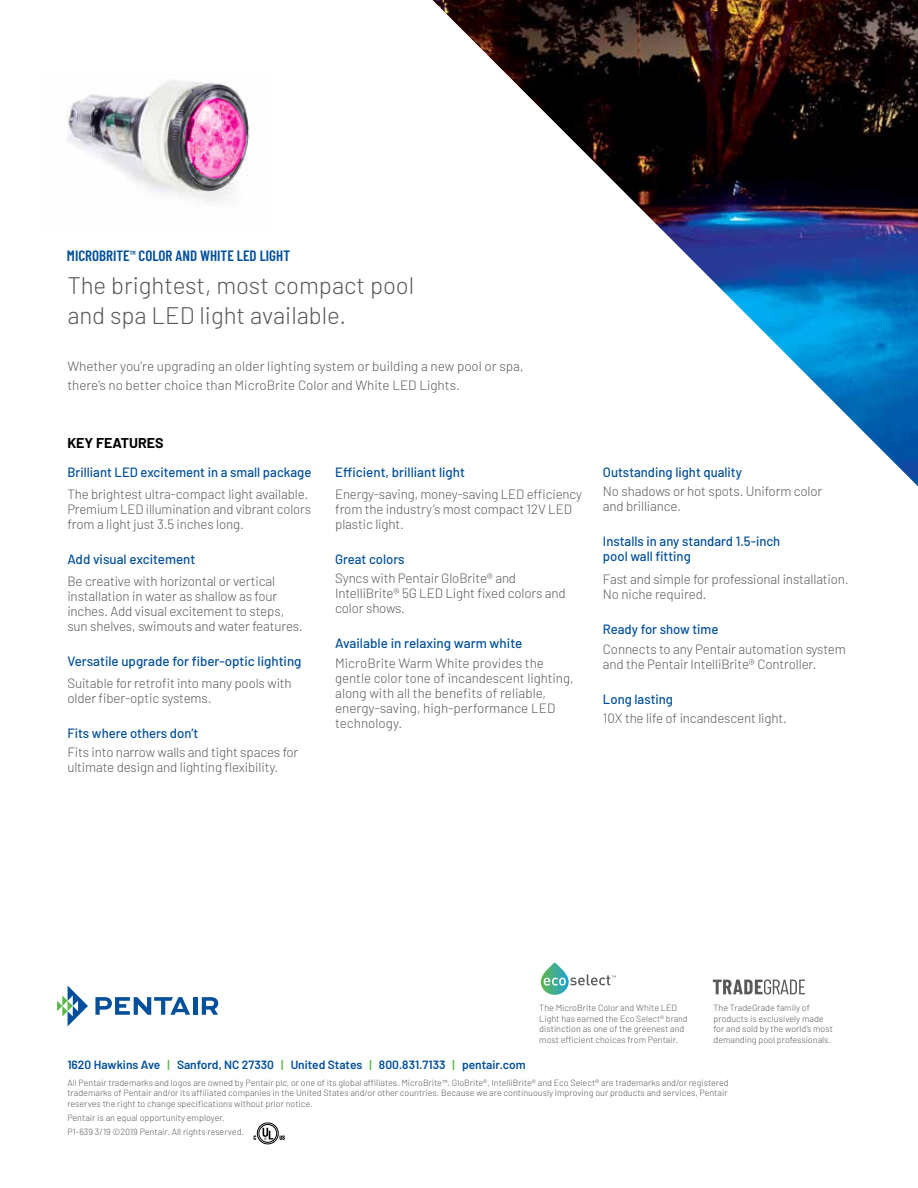
<style>
.page{position:relative;width:918px;height:1188px;background:#fff}
.page>*{position:absolute;margin:0;border:0;box-sizing:border-box;transform-origin:0 0}
.t1{font:300 24px/30px "Barlow";color:#58595b}
.t2{font:600 15px "Barlow Condensed";color:#004f9a}
.t3{font:700 14.25px "Barlow";color:#000}
.t4{font:300 13.5px/15px "Barlow";letter-spacing:-.01em;color:#58595b}
.t5{font:500 13.5px/15px "Barlow";color:#004f9a}
.t6{font:600 12px "Barlow";color:#004f9a}
.t7{font:300 9px/10.5px "Barlow";color:#58595b}
.t8{font:600 6px "Barlow Condensed";color:#004f9a}
.s1{color:#58b947}
</style>
<div class="page">
<img style="left:433px;top:0;width:485px;height:486px">
<svg style="left:541px;top:963px;width:28px;height:32px"></svg>
<svg style="left:544px;top:974px;width:72px;height:12px"></svg>
<svg style="left:713px;top:979px;width:92px;height:16px"></svg>
<svg style="left:254px;top:1122px;width:31px;height:22px"></svg>
<svg style="left:57px;top:986px;width:31px;height:40px"></svg>
<svg style="left:95px;top:997px;width:95px;height:18px"></svg>
<hr style="left:193px;top:997px;width:4px;height:18px;background:#004f9a">
<svg style="left:202px;top:997px;width:16px;height:18px"></svg>
<img style="left:66px;top:117px;width:184px;height:85px">
<img style="left:68px;top:80px;width:180px;height:110px">
<svg style="left:185px;top:98px;width:61px;height:80px;background:#ee78bf"></svg>
<p class="t2" style="left:67px;top:245px;width:64px">MICROBRITE</p>
<p class="t8" style="left:130px;top:248px;width:7px">TM</p>
<p class="t2" style="left:139px;top:245px;width:153px">COLOR AND WHITE LED LIGHT</p>
<h1 class="t1" style="left:67px;top:269px;width:348px">The brightest, most compact pool and spa LED light available.</h1>
<p class="t4" style="left:67px;top:355px;width:458px;line-height:19.5px">Whether you’re upgrading an older lighting system or building a new pool or spa, there’s no better choice than MicroBrite Color and White LED Lights.</p>
<p class="t3" style="left:67px;top:433px;width:98px">KEY FEATURES</p>
<p class="t5" style="left:67px;top:464px;width:245px">Brilliant LED excitement in a small package</p>
<p class="t4" style="left:67px;top:485px;width:245px">The brightest ultra-compact light available.<br>Premium LED illumination and vibrant colors from a light just 3.5 inches long.</p>
<p class="t5" style="left:67px;top:551px;width:129px">Add visual excitement</p>
<p class="t4" style="left:67px;top:572px;width:237px">Be creative with horizontal or vertical installation in water as shallow as four inches. Add visual excitement to steps, sun shelves, swimouts and water features.</p>
<p class="t5" style="left:67px;top:653px;width:236px">Versatile upgrade for fiber-optic lighting</p>
<p class="t4" style="left:67px;top:674px;width:226px">Suitable for retrofit into many pools with older fiber-optic systems.</p>
<p class="t5" style="left:67px;top:725px;width:132px">Fits where others don’t</p>
<p class="t4" style="left:67px;top:744px;width:233px">Fits into narrow walls and tight spaces for ultimate design and lighting flexibility.</p>
<p class="t5" style="left:335px;top:464px;width:131px">Efficient, brilliant light</p>
<p class="t4" style="left:335px;top:485px;width:248px">Energy-saving, money-saving LED efficiency from the industry’s most compact 12V LED plastic light.</p>
<p class="t5" style="left:335px;top:551px;width:71px">Great colors</p>
<p class="t4" style="left:335px;top:570px;width:232px">Syncs with Pentair GloBrite® and<br>IntelliBrite® 5G LED Light fixed colors and color shows.</p>
<p class="t5" style="left:335px;top:635px;width:189px">Available in relaxing warm white</p>
<p class="t4" style="left:335px;top:655px;width:240px">MicroBrite Warm White provides the gentle color tone of incandescent lighting, along with all the benefits of reliable, energy-saving, high-performance LED technology.</p>
<p class="t5" style="left:603px;top:464px;width:141px">Outstanding light quality</p>
<p class="t4" style="left:603px;top:483px;width:221px">No shadows or hot spots. Uniform color and brilliance.</p>
<p class="t5" style="left:603px;top:533px;width:179px">Installs in any standard 1.5-inch pool wall fitting</p>
<p class="t4" style="left:603px;top:571px;width:247px">Fast and simple for professional installation.<br>No niche required.</p>
<p class="t5" style="left:603px;top:621px;width:117px">Ready for show time</p>
<p class="t4" style="left:603px;top:640px;width:244px">Connects to any Pentair automation system and the Pentair IntelliBrite® Controller.</p>
<p class="t5" style="left:603px;top:691px;width:72px">Long lasting</p>
<p class="t4" style="left:603px;top:710px;width:185px">10X the life of incandescent light.</p>
<p class="t7" style="left:539px;top:1002px;width:150px">The MicroBrite Color and White LED Light has earned the Eco Select® brand distinction as one of the greenest and most efficient choices from Pentair.</p>
<p class="t7" style="left:714px;top:1002px;width:121px">The TradeGrade family of products is exclusively made for and sold by the world’s most demanding pool professionals.</p>
<p class="t6" style="left:67px;top:1056px;width:460px">1620 Hawkins Ave <span class="s1">|</span> Sanford, NC 27330 <span class="s1">|</span> United States <span class="s1">|</span> 800.831.7133 <span class="s1">|</span> pentair.com</p>
<p class="t7" style="left:67px;top:1077px;width:663px">All Pentair trademarks and logos are owned by Pentair plc, or one of its global affiliates. MicroBrite<sup>TM</sup>, GloBrite®, IntelliBrite® and Eco Select® are trademarks and/or registered trademarks of Pentair and/or its affiliated companies in the United States and/or other countries. Because we are continuously improving our products and services, Pentair reserves the right to change specifications without prior notice.</p>
<p class="t7" style="left:67px;top:1110px;width:178px;line-height:14px">Pentair is an equal opportunity employer.<br>P1-639 3/19 ©2019 Pentair. All rights reserved.</p>
</div>
